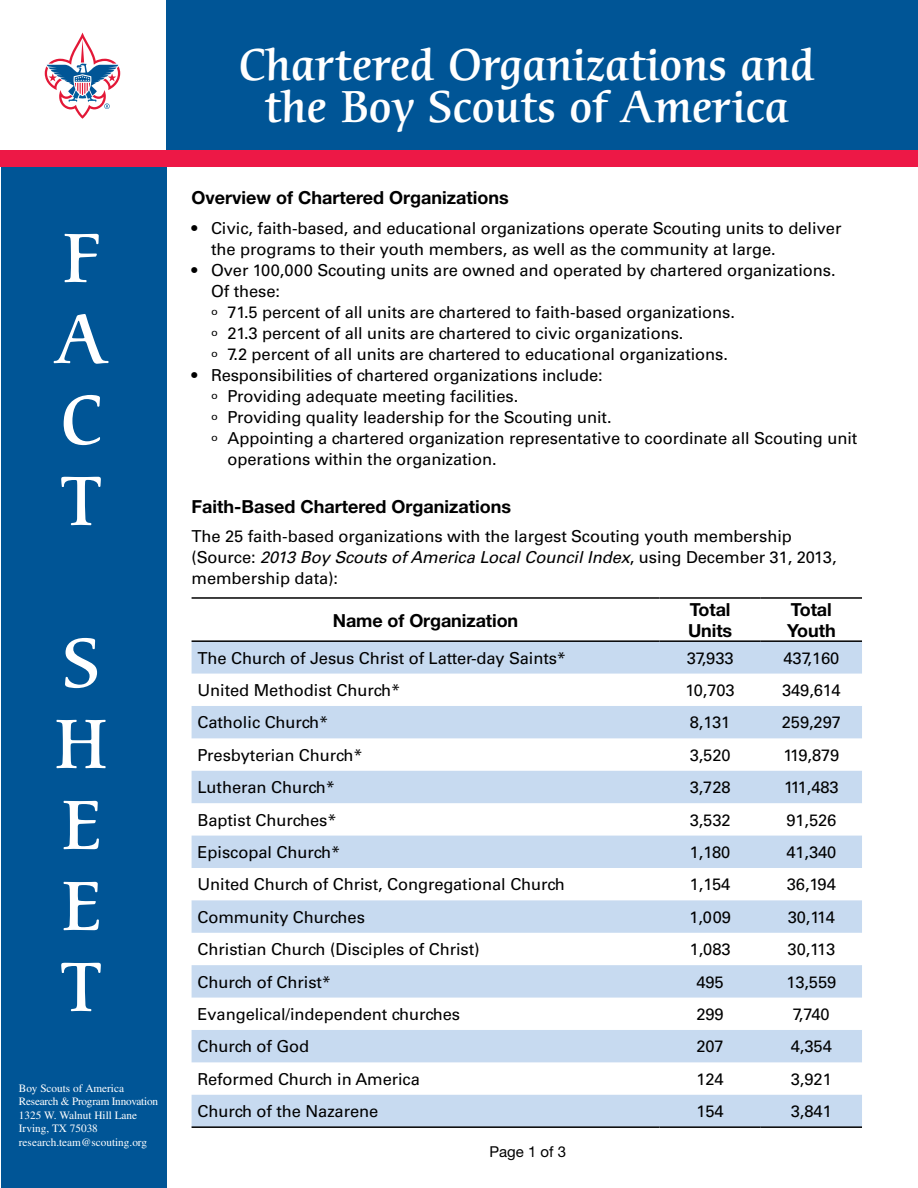
<style>
.page{position:relative;width:918px;height:1188px;background:#fff}
.page>*{position:absolute;margin:0;border:0;box-sizing:border-box;transform-origin:0 0}
.t1{font:500 67.5px/81px "Cerigo";color:#fff;text-align:justify}
.t2{font:500 43.5px/42px "Cerigo";color:#fff;text-align:center}
.t3{font:700 18px/21px "Helvetica Neue";color:#000}
.t4{font:16.5px/21px "Univers";letter-spacing:-.005em;color:#000}
.t5{font:15px "Helvetica Neue";color:#000}
.t6{font:11.25px/13.5px "Times";color:#fff}
.s1{font-style:italic}
</style>
<div class="page">
<div style="left:166px;top:0;width:752px;height:162px;background:#005596"></div>
<svg style="left:45px;top:33px;width:75px;height:86px"></svg>
<svg style="left:192px;top:642px;width:670px;height:484px;fill:#c7daf0"></svg>
<hr style="left:192px;top:597px;width:468px;height:2px;background:#000">
<hr style="left:660px;top:597px;width:101px;height:2px;background:#000">
<hr style="left:761px;top:597px;width:101px;height:2px;background:#000">
<hr style="left:192px;top:640px;width:468px;height:2px;background:#000">
<hr style="left:660px;top:640px;width:101px;height:2px;background:#000">
<hr style="left:761px;top:640px;width:101px;height:2px;background:#000">
<hr style="left:192px;top:1126px;width:468px;height:2px;background:#000">
<hr style="left:660px;top:1126px;width:101px;height:2px;background:#000">
<hr style="left:761px;top:1126px;width:101px;height:2px;background:#000">
<div style="left:1px;top:165px;width:165px;height:1023px;background:#005596"></div>
<div style="left:1px;top:150px;width:917px;height:16px;background:#ed1846"></div>
<h1 class="t1" style="left:55px;top:220px;width:54px">F A C T</h1>
<h1 class="t1" style="left:54px;top:625px;width:55px">S H E E T</h1>
<p class="t6" style="left:19px;top:1081px;width:141px">Boy Scouts of America<br>Research &amp; Program Innovation<br>1325 W. Walnut Hill Lane<br>Irving, TX 75038 research.team@scouting.org</p>
<h2 class="t2" style="left:239px;top:45px;width:577px">Chartered Organizations and the Boy Scouts of America</h2>
<p class="t3" style="left:192px;top:187px;width:319px">Overview of Chartered Organizations</p>
<p class="t4" style="left:211px;top:218px;width:632px;text-indent:-20px">• Civic, faith-based, and educational organizations operate Scouting units to deliver the programs to their youth members, as well as the community at large.</p>
<p class="t4" style="left:211px;top:260px;width:626px;text-indent:-20px">• Over 100,000 Scouting units are owned and operated by chartered organizations.<br>Of these:<br>º 71.5 percent of all units are chartered to faith-based organizations.<br>º 21.3 percent of all units are chartered to civic organizations.<br>º 7.2 percent of all units are chartered to educational organizations.</p>
<p class="t4" style="left:192px;top:365px;width:413px">• Responsibilities of chartered organizations include:</p>
<p class="t4" style="left:211px;top:386px;width:309px">º Providing adequate meeting facilities.</p>
<p class="t4" style="left:211px;top:407px;width:402px">º Providing quality leadership for the Scouting unit.</p>
<p class="t4" style="left:211px;top:428px;width:648px">º Appointing a chartered organization representative to coordinate all Scouting unit</p>
<p class="t4" style="left:228px;top:449px;width:271px">operations within the organization.</p>
<p class="t3" style="left:192px;top:496px;width:321px">Faith-Based Chartered Organizations</p>
<p class="t4" style="left:192px;top:526px;width:647px">The 25 faith-based organizations with the largest Scouting youth membership (Source: <span class="s1">2013 Boy Scouts of America Local Council Index</span>, using December 31, 2013, membership data):</p>
<p class="t3" style="left:333px;top:609px;width:187px">Name of Organization</p>
<p class="t3" style="left:688px;top:599px;width:46px">Total<br>Units</p>
<p class="t3" style="left:787px;top:599px;width:50px">Total<br>Youth</p>
<p class="t4" style="left:198px;top:647px;width:370px">The Church of Jesus Christ of Latter-day Saints*</p>
<p class="t4" style="left:687px;top:647px;width:48px">37,933</p>
<p class="t4" style="left:784px;top:647px;width:57px">437,160</p>
<p class="t4" style="left:198px;top:680px;width:204px">United Methodist Church*</p>
<p class="t4" style="left:686px;top:680px;width:51px">10,703</p>
<p class="t4" style="left:782px;top:680px;width:60px">349,614</p>
<p class="t4" style="left:198px;top:712px;width:132px">Catholic Church*</p>
<p class="t4" style="left:690px;top:712px;width:42px">8,131</p>
<p class="t4" style="left:782px;top:712px;width:61px">259,297</p>
<p class="t4" style="left:198px;top:745px;width:167px">Presbyterian Church*</p>
<p class="t4" style="left:690px;top:745px;width:42px">3,520</p>
<p class="t4" style="left:783px;top:745px;width:57px">119,879</p>
<p class="t4" style="left:198px;top:777px;width:139px">Lutheran Church*</p>
<p class="t4" style="left:690px;top:777px;width:42px">3,728</p>
<p class="t4" style="left:784px;top:777px;width:56px">111,483</p>
<p class="t4" style="left:198px;top:809px;width:141px">Baptist Churches*</p>
<p class="t4" style="left:690px;top:809px;width:42px">3,532</p>
<p class="t4" style="left:786px;top:809px;width:52px">91,526</p>
<p class="t4" style="left:198px;top:842px;width:144px">Episcopal Church*</p>
<p class="t4" style="left:690px;top:842px;width:42px">1,180</p>
<p class="t4" style="left:786px;top:842px;width:52px">41,340</p>
<p class="t4" style="left:198px;top:874px;width:369px">United Church of Christ, Congregational Church</p>
<p class="t4" style="left:690px;top:874px;width:42px">1,154</p>
<p class="t4" style="left:787px;top:874px;width:51px">36,194</p>
<p class="t4" style="left:198px;top:907px;width:169px">Community Churches</p>
<p class="t4" style="left:689px;top:907px;width:43px">1,009</p>
<p class="t4" style="left:788px;top:907px;width:49px">30,114</p>
<p class="t4" style="left:198px;top:939px;width:284px">Christian Church (Disciples of Christ)</p>
<p class="t4" style="left:690px;top:939px;width:42px">1,083</p>
<p class="t4" style="left:788px;top:939px;width:49px">30,113</p>
<p class="t4" style="left:198px;top:971px;width:135px">Church of Christ*</p>
<p class="t4" style="left:696px;top:971px;width:29px">495</p>
<p class="t4" style="left:786px;top:971px;width:51px">13,559</p>
<p class="t4" style="left:198px;top:1004px;width:264px">Evangelical/independent churches</p>
<p class="t4" style="left:696px;top:1004px;width:29px">299</p>
<p class="t4" style="left:793px;top:1004px;width:38px">7,740</p>
<p class="t4" style="left:198px;top:1036px;width:113px">Church of God</p>
<p class="t4" style="left:696px;top:1036px;width:29px">207</p>
<p class="t4" style="left:791px;top:1036px;width:42px">4,354</p>
<p class="t4" style="left:198px;top:1069px;width:224px">Reformed Church in America</p>
<p class="t4" style="left:697px;top:1069px;width:29px">124</p>
<p class="t4" style="left:791px;top:1069px;width:42px">3,921</p>
<p class="t4" style="left:198px;top:1101px;width:182px">Church of the Nazarene</p>
<p class="t4" style="left:697px;top:1101px;width:29px">154</p>
<p class="t4" style="left:791px;top:1101px;width:42px">3,841</p>
<p class="t5" style="left:489px;top:1143px;width:78px">Page 1 of 3</p>
</div>
